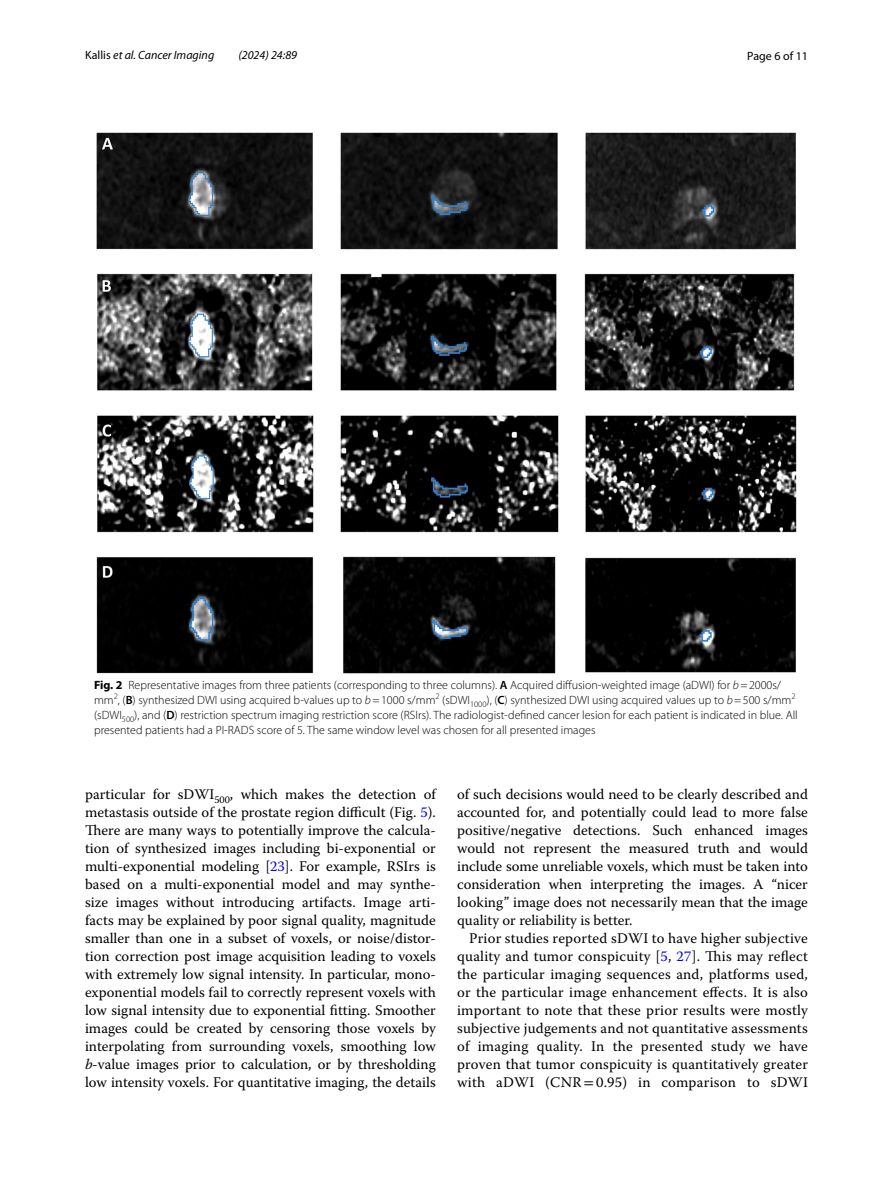
<style>
.page{position:relative;width:893px;height:1187px;background:#fff}
.page>*{position:absolute;margin:0;border:0;box-sizing:border-box;transform-origin:0 0}
.t1{font:14.7px/18px "Warnock Pro";color:#000;text-align:justify}
.t2{font:300 12px/15px "Myriad Pro";color:#000}
.t3{font:italic 12px "Myriad Pro";color:#000}
.t4{font:12px "Myriad Pro";color:#000}
.s1{font-style:normal}
.s2{font-weight:700}
.s3{font-weight:600}
.s4{font-style:italic}
.s5{color:#00f}
.s6{font-family:"STIX"}
</style>
<div class="page">
<img style="left:96px;top:133px;width:701px;height:540px">
<p class="t3" style="left:85px;top:48px;width:131px"><span class="s1">Kallis</span> et al. Cancer Imaging</p>
<p class="t3" style="left:238px;top:48px;width:60px">(2024) 24:89</p>
<p class="t4" style="left:747px;top:48px;width:62px">Page 6 of 11</p>
<p class="t2" style="left:94px;top:677px;width:705px"><span class="s2">Fig. 2</span> Representative images from three patients (corresponding to three columns). <span class="s3">A</span> Acquired diffusion-weighted image (aDWI) for <span class="s4">b</span>=2000s/ mm<sup>2</sup>, (<span class="s3">B</span>) synthesized DWI using acquired b-values up to <span class="s4">b</span>=1000 s/mm<sup>2</sup> (sDWI<sub>1000</sub>), (<span class="s3">C</span>) synthesized DWI using acquired values up to <span class="s4">b</span>=500 s/mm<sup>2 </sup>(sDWI<sub>500</sub>), and (<span class="s3">D</span>) restriction spectrum imaging restriction score (RSIrs). The radiologist-defined cancer lesion for each patient is indicated in blue. All presented patients had a PI-RADS score of 5. The same window level was chosen for all presented images</p>
<p class="t1" style="left:85px;top:785px;width:352px">particular for sDWI<sub>500</sub>, which makes the detection of metastasis outside of the prostate region difficult (Fig. <span class="s5">5</span>).<br>There are many ways to potentially improve the calcula&shy;tion of synthesized images including bi-exponential or multi-exponential modeling [<span class="s5">23</span>]. For example, RSIrs is based on a multi-exponential model and may synthe&shy;size images without introducing artifacts. Image arti&shy;facts may be explained by poor signal quality, magnitude smaller than one in a subset of voxels, or noise/distor&shy;tion correction post image acquisition leading to voxels with extremely low signal intensity. In particular, mono&shy;exponential models fail to correctly represent voxels with low signal intensity due to exponential fitting. Smoother images could be created by censoring those voxels by interpolating from surrounding voxels, smoothing low <span class="s4">b-</span>value images prior to calculation, or by thresholding low intensity voxels. For quantitative imaging, the details</p>
<p class="t1" style="left:457px;top:785px;width:352px">of such decisions would need to be clearly described and accounted for, and potentially could lead to more false positive/negative detections. Such enhanced images would not represent the measured truth and would include some unreliable voxels, which must be taken into consideration when interpreting the images. A “nicer looking” image does not necessarily mean that the image quality or reliability is better.</p>
<p class="t1" style="left:457px;top:928px;width:352px;text-indent:12px">Prior studies reported sDWI to have higher subjective quality and tumor conspicuity [<span class="s5">5</span>, <span class="s5">27</span>]. This may reflect the particular imaging sequences and, platforms used, or the particular image enhancement effects. It is also important to note that these prior results were mostly subjective judgements and not quantitative assessments of imaging quality. In the presented study we have proven that tumor conspicuity is quantitatively greater with aDWI (CNR<span class="s6">=</span>0.95) in comparison to sDWI</p>
</div>
